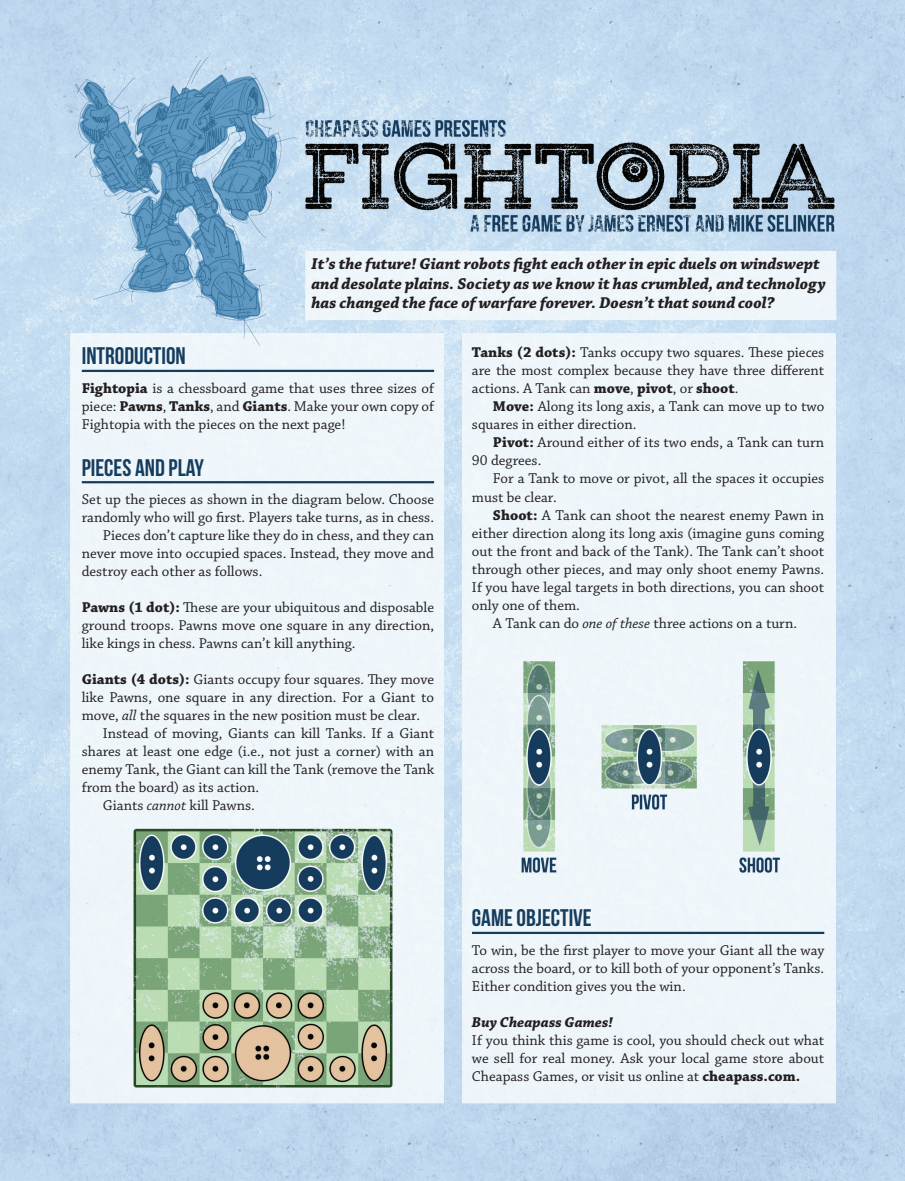
<style>
.page{position:relative;width:905px;height:1181px;background:#fff}
.page>*{position:absolute;margin:0;border:0;box-sizing:border-box;transform-origin:0 0}
.t1{font:24px "Bebas Neue";color:#153d5e}
.t2{font:italic 700 16.5px/19.8px "Chaparral Pro";color:#231f20}
.t3{font:15px/18px "Chaparral Pro";color:#231f20;text-align:justify}
.t4{font:italic 700 15px "Chaparral Pro";color:#231f20}
.s1{font-weight:700}
.s2{font-style:italic}
</style>
<div class="page">
<img style="left:0;top:0;width:904px;height:1181px">
<hr style="left:82px;top:370px;width:352px;height:2px;background:#153d5e">
<hr style="left:82px;top:481px;width:352px;height:2px;background:#153d5e">
<hr style="left:472px;top:932px;width:352px;height:2px;background:#153d5e">
<p class="t2" style="left:311px;top:254px;width:516px">It’s the future! Giant robots fight each other in epic duels on windswept and desolate plains. Society as we know it has crumbled, and technology has changed the face of warfare forever. Doesn’t that sound cool?</p>
<h1 class="t1" style="left:82px;top:343px;width:105px">INTRODUCTION</h1>
<p class="t3" style="left:82px;top:380px;width:354px"><span class="s1">Fightopia</span> is a chessboard game that uses three sizes of piece: <span class="s1">Pawns</span>, <span class="s1">Tanks</span>, and <span class="s1">Giants</span>. Make your own copy of Fightopia with the pieces on the next page!</p>
<h1 class="t1" style="left:82px;top:454px;width:124px">PIECES AND PLAY</h1>
<p class="t3" style="left:82px;top:491px;width:354px">Set up the pieces as shown in the diagram below. Choose</p>
<p class="t3" style="left:82px;top:509px;width:354px">randomly who will go first. Players take turns, as in chess.</p>
<p class="t3" style="left:103px;top:527px;width:333px">Pieces don’t capture like they do in chess, and they can</p>
<p class="t3" style="left:82px;top:545px;width:354px">never move into occupied spaces. Instead, they move and</p>
<p class="t3" style="left:82px;top:563px;width:182px">destroy each other as follows.</p>
<p class="t3" style="left:82px;top:599px;width:354px"><span class="s1">Pawns (1 dot):</span> These are your ubiquitous and disposable ground troops. Pawns move one square in any direction, like kings in chess. Pawns can’t kill anything.</p>
<p class="t3" style="left:82px;top:671px;width:354px"><span class="s1">Giants (4 dots):</span> Giants occupy four squares. They move</p>
<p class="t3" style="left:82px;top:689px;width:354px">like Pawns, one square in any direction. For a Giant to</p>
<p class="t3" style="left:82px;top:707px;width:340px">move, <span class="s2">all</span> the squares in the new position must be clear.</p>
<p class="t3" style="left:103px;top:725px;width:333px">Instead of moving, Giants can kill Tanks. If a Giant</p>
<p class="t3" style="left:82px;top:743px;width:354px">shares at least one edge (i.e., not just a corner) with an</p>
<p class="t3" style="left:82px;top:761px;width:354px">enemy Tank, the Giant can kill the Tank (remove the Tank</p>
<p class="t3" style="left:82px;top:779px;width:179px">from the board) as its action.</p>
<p class="t3" style="left:103px;top:797px;width:153px">Giants <span class="s2">cannot</span> kill Pawns.</p>
<p class="t3" style="left:472px;top:344px;width:354px"><span class="s1">Tanks (2 dots):</span> Tanks occupy two squares. These pieces are the most complex because they have three different actions. A Tank can <span class="s1">move</span>, <span class="s1">pivot</span>, or <span class="s1">shoot</span>.</p>
<p class="t3" style="left:472px;top:398px;width:354px;text-indent:21px"><span class="s1">Move:</span> Along its long axis, a Tank can move up to two squares in either direction.</p>
<p class="t3" style="left:472px;top:434px;width:354px;text-indent:21px"><span class="s1">Pivot:</span> Around either of its two ends, a Tank can turn<br>90 degrees.</p>
<p class="t3" style="left:472px;top:470px;width:354px;text-indent:21px">For a Tank to move or pivot, all the spaces it occupies must be clear.</p>
<p class="t3" style="left:493px;top:506px;width:333px"><span class="s1">Shoot:</span> A Tank can shoot the nearest enemy Pawn in</p>
<p class="t3" style="left:472px;top:524px;width:354px">either direction along its long axis (imagine guns coming</p>
<p class="t3" style="left:472px;top:542px;width:354px">out the front and back of the Tank). The Tank can’t shoot</p>
<p class="t3" style="left:472px;top:560px;width:354px">through other pieces, and may only shoot enemy Pawns.</p>
<p class="t3" style="left:472px;top:578px;width:354px">If you have legal targets in both directions, you can shoot</p>
<p class="t3" style="left:472px;top:596px;width:109px">only one of them.</p>
<p class="t3" style="left:493px;top:614px;width:305px">A Tank can do <span class="s2">one of these</span> three actions on a turn.</p>
<h1 class="t1" style="left:472px;top:905px;width:121px">GAME OBJECTIVE</h1>
<p class="t3" style="left:472px;top:942px;width:354px">To win, be the first player to move your Giant all the way across the board, or to kill both of your opponent’s Tanks.<br>Either condition gives you the win.</p>
<p class="t4" style="left:472px;top:1013px;width:142px">Buy Cheapass Games!</p>
<p class="t3" style="left:472px;top:1032px;width:354px">If you think this game is cool, you should check out what we sell for real money. Ask your local game store about Cheapass Games, or visit us online at <span class="s1">cheapass.com.</span></p>
</div>
